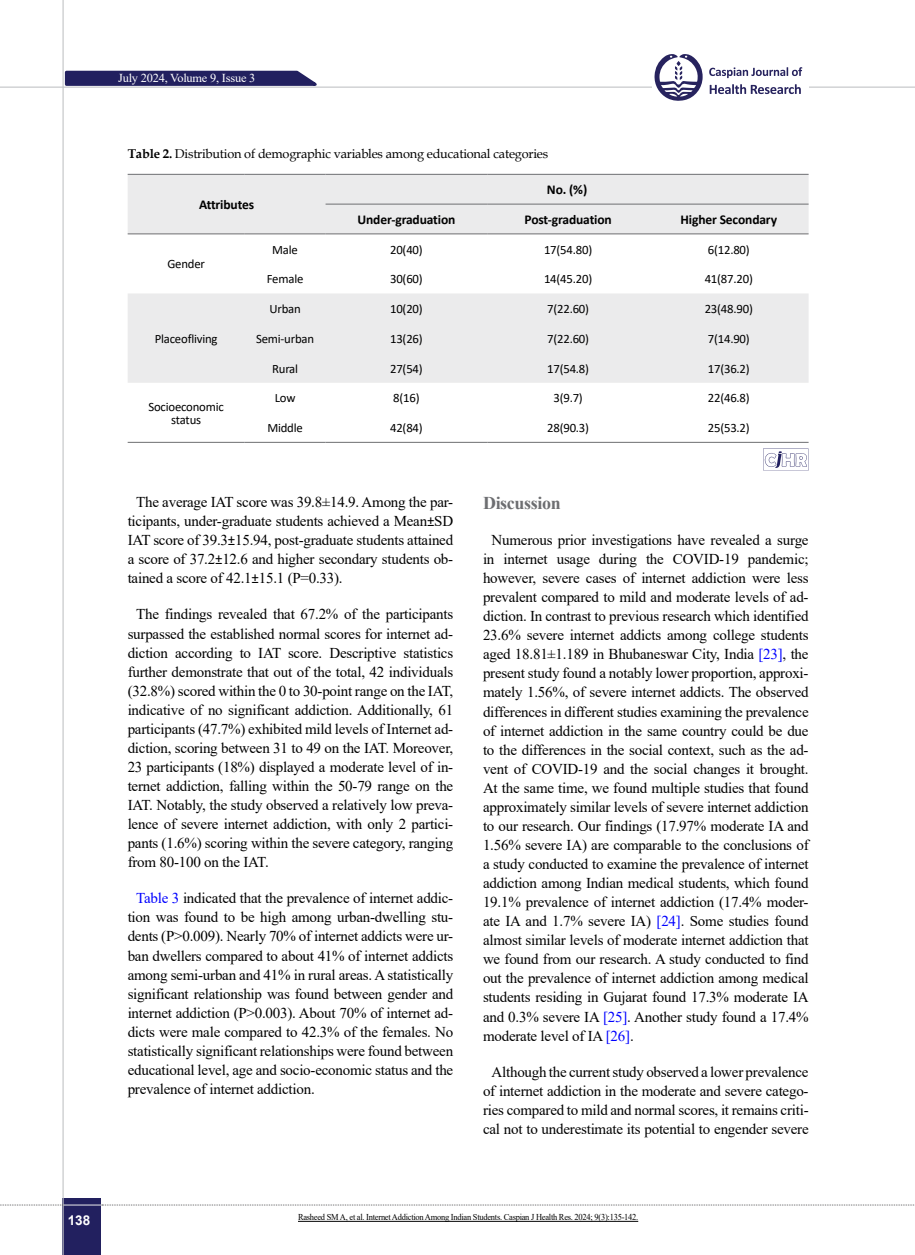
<style>
.page{position:relative;width:915px;height:1255px;background:#fff}
.page>*{position:absolute;margin:0;border:0;box-sizing:border-box;transform-origin:0 0}
.t1{font:700 18px "Times New Roman";letter-spacing:-.02em;color:#6d6e71}
.t2{font:15px/19px "Times New Roman";letter-spacing:-.015em;color:#000;text-align:justify}
.t3{font:700 13.5px "Calibri";letter-spacing:-.01em;color:#000}
.t4{font:700 13.5px "Arial";color:#fff}
.t5{font:12.75px/13.5px "Calibri";letter-spacing:-.015em;color:#000;text-align:center}
.t6{font:12.75px "Book Antiqua";letter-spacing:-.015em;color:#000}
.t7{font:12.15px "Times New Roman";letter-spacing:-.015em;color:#fff}
.t8{font:9px "Times New Roman";letter-spacing:-.03em;color:#000;scale:.94 1}
.s1{font-weight:700}
.s2{font-family:"Calibri"}
.s3{color:#00f}
</style>
<div class="page">
<div style="left:63px;top:1198px;width:38px;height:56px;background:#22205f"></div>
<hr style="left:62px;top:0;width:2px;height:1254px;background:#c2c4c6">
<hr style="left:0;top:87px;width:914px;height:1px;background:#c2c4c6">
<hr style="left:63px;top:1204px;width:38px;height:1px;background:#ebebec">
<svg style="left:0;top:1204px;width:63px;height:1px"></svg>
<svg style="left:102px;top:1204px;width:813px;height:1px"></svg>
<svg style="left:63px;top:69px;width:262px;height:18px;background:#504e80"></svg>
<div style="left:651px;top:51px;width:157px;height:50px;background:#fff"></div>
<svg style="left:709px;top:84px;width:91px;height:10px"></svg>
<svg style="left:709px;top:67px;width:93px;height:11px"></svg>
<svg style="left:654px;top:54px;width:48px;height:47px"></svg>
<svg style="left:128px;top:175px;width:680px;height:208px;fill:#ebebec"></svg>
<hr style="left:128px;top:442px;width:116px;height:1px;background:#6d6e71">
<hr style="left:244px;top:442px;width:81px;height:1px;background:#6d6e71">
<hr style="left:325px;top:442px;width:162px;height:1px;background:#6d6e71">
<hr style="left:487px;top:442px;width:161px;height:1px;background:#6d6e71">
<hr style="left:648px;top:442px;width:160px;height:1px;background:#6d6e71">
<hr style="left:325px;top:204px;width:162px;height:1px;background:#6d6e71">
<hr style="left:487px;top:204px;width:161px;height:1px;background:#6d6e71">
<hr style="left:648px;top:204px;width:160px;height:1px;background:#6d6e71">
<hr style="left:128px;top:174px;width:116px;height:1px;background:#6d6e71">
<hr style="left:244px;top:174px;width:81px;height:1px;background:#6d6e71">
<hr style="left:325px;top:174px;width:162px;height:1px;background:#6d6e71">
<hr style="left:487px;top:174px;width:161px;height:1px;background:#6d6e71">
<hr style="left:648px;top:174px;width:160px;height:1px;background:#6d6e71">
<hr style="left:128px;top:233px;width:116px;height:1px;background:#6d6e71">
<hr style="left:244px;top:233px;width:81px;height:1px;background:#6d6e71">
<hr style="left:325px;top:233px;width:162px;height:1px;background:#6d6e71">
<hr style="left:487px;top:233px;width:161px;height:1px;background:#6d6e71">
<hr style="left:648px;top:233px;width:160px;height:1px;background:#6d6e71">
<svg style="left:763px;top:448px;width:45px;height:22px"></svg>
<hr style="left:298px;top:1220px;width:340px;height:1px;background:#000">
<p class="t7" style="left:118px;top:69px;width:139px">July 2024, Volume 9, Issue 3</p>
<p class="t6" style="left:128px;top:145px;width:422px"><span class="s1">Table 2.</span> Distribution of demographic variables among educational categories</p>
<p class="t3" style="left:199px;top:195px;width:57px">Attributes</p>
<p class="t3" style="left:546px;top:180px;width:42px">No. (%)</p>
<p class="t5" style="left:167px;top:257px;width:39px">Gender</p>
<p class="t5" style="left:155px;top:331px;width:64px">Placeofliving</p>
<p class="t5" style="left:148px;top:399px;width:77px">Socioeconomic status</p>
<p class="t3" style="left:357px;top:210px;width:99px">Under-graduation</p>
<p class="t3" style="left:524px;top:210px;width:89px">Post-graduation</p>
<p class="t3" style="left:680px;top:210px;width:98px">Higher Secondary</p>
<p class="t5" style="left:272px;top:242px;width:27px">Male</p>
<p class="t5" style="left:390px;top:242px;width:34px">20(40)</p>
<p class="t5" style="left:544px;top:242px;width:50px">17(54.80)</p>
<p class="t5" style="left:707px;top:242px;width:43px">6(12.80)</p>
<p class="t5" style="left:267px;top:272px;width:38px">Female</p>
<p class="t5" style="left:390px;top:272px;width:34px">30(60)</p>
<p class="t5" style="left:544px;top:272px;width:50px">14(45.20)</p>
<p class="t5" style="left:704px;top:272px;width:50px">41(87.20)</p>
<p class="t5" style="left:269px;top:302px;width:33px">Urban</p>
<p class="t5" style="left:390px;top:302px;width:34px">10(20)</p>
<p class="t5" style="left:547px;top:302px;width:43px">7(22.60)</p>
<p class="t5" style="left:704px;top:302px;width:50px">23(48.90)</p>
<p class="t5" style="left:256px;top:331px;width:60px">Semi-urban</p>
<p class="t5" style="left:390px;top:331px;width:34px">13(26)</p>
<p class="t5" style="left:547px;top:331px;width:43px">7(22.60)</p>
<p class="t5" style="left:707px;top:331px;width:43px">7(14.90)</p>
<p class="t5" style="left:272px;top:361px;width:28px">Rural</p>
<p class="t5" style="left:390px;top:361px;width:34px">27(54)</p>
<p class="t5" style="left:547px;top:361px;width:43px">17(54.8)</p>
<p class="t5" style="left:707px;top:361px;width:43px">17(36.2)</p>
<p class="t5" style="left:275px;top:391px;width:22px">Low</p>
<p class="t5" style="left:393px;top:391px;width:28px">8(16)</p>
<p class="t5" style="left:553px;top:391px;width:31px">3(9.7)</p>
<p class="t5" style="left:707px;top:391px;width:43px">22(46.8)</p>
<p class="t5" style="left:267px;top:421px;width:37px">Middle</p>
<p class="t5" style="left:390px;top:421px;width:34px">42(84)</p>
<p class="t5" style="left:547px;top:421px;width:43px">28(90.3)</p>
<p class="t5" style="left:707px;top:421px;width:43px">25(53.2)</p>
<p class="t2" style="left:128px;top:492px;width:327px;text-indent:9px">The average IAT score was 39.8±14.9. Among the par&shy;ticipants, under-graduate students achieved a Mean<span class="s2">±</span>SD IAT score of 39.3<span class="s2">±</span>15.94, post-graduate students attained a score of 37.2<span class="s2">±</span>12.6 and higher secondary students ob&shy;tained a score of 42.1<span class="s2">±</span>15.1 (P=0.33).</p>
<p class="t2" style="left:128px;top:604px;width:327px;text-indent:9px">The findings revealed that 67.2% of the participants surpassed the established normal scores for internet ad&shy;diction according to IAT score. Descriptive statistics further demonstrate that out of the total, 42 individuals (32.8%) scored within the 0 to 30-point range on the IAT, indicative of no significant addiction. Additionally, 61 participants (47.7%) exhibited mild levels of Internet ad&shy;diction, scoring between 31 to 49 on the IAT. Moreover, 23 participants (18%) displayed a moderate level of in&shy;ternet addiction, falling within the 50-79 range on the IAT. Notably, the study observed a relatively low preva&shy;lence of severe internet addiction, with only 2 partici&shy;pants (1.6%) scoring within the severe category, ranging from 80-100 on the IAT.</p>
<p class="t2" style="left:128px;top:888px;width:327px;text-indent:9px"><span class="s3">Table 3</span> indicated that the prevalence of internet addic&shy;tion was found to be high among urban-dwelling stu&shy;dents (P&gt;0.009). Nearly 70% of internet addicts were ur&shy;ban dwellers compared to about 41% of internet addicts among semi-urban and 41% in rural areas. A statistically significant relationship was found between gender and internet addiction (P&gt;0.003). About 70% of internet ad&shy;dicts were male compared to 42.3% of the females. No statistically significant relationships were found between educational level, age and socio-economic status and the prevalence of internet addiction.</p>
<p class="t1" style="left:483px;top:490px;width:79px">Discussion</p>
<p class="t2" style="left:483px;top:530px;width:327px;text-indent:9px">Numerous prior investigations have revealed a surge in internet usage during the COVID-19 pandemic; however, severe cases of internet addiction were less prevalent compared to mild and moderate levels of ad&shy;diction. In contrast to previous research which identified 23.6% severe internet addicts among college students aged 18.81±1.189 in Bhubaneswar City, India <span class="s3">[23]</span>, the present study found a notably lower proportion, approxi&shy;mately 1.56%, of severe internet addicts. The observed differences in different studies examining the prevalence of internet addiction in the same country could be due to the differences in the social context, such as the ad&shy;vent of COVID-19 and the social changes it brought.<br>At the same time, we found multiple studies that found approximately similar levels of severe internet addiction to our research. Our findings (17.97% moderate IA and 1.56% severe IA) are comparable to the conclusions of a study conducted to examine the prevalence of internet addiction among Indian medical students, which found 19.1% prevalence of internet addiction (17.4% moder&shy;ate IA and 1.7% severe IA) <span class="s3">[24]</span>. Some studies found almost similar levels of moderate internet addiction that we found from our research. A study conducted to find out the prevalence of internet addiction among medical students residing in Gujarat found 17.3% moderate IA and 0.3% severe IA <span class="s3">[25]</span>. Another study found a 17.4% moderate level of IA <span class="s3">[26]</span>.</p>
<p class="t2" style="left:483px;top:1061px;width:327px;text-align:center">Although the current study observed a lower prevalence of internet addiction in the moderate and severe catego&shy;ries compared to mild and normal scores, it remains criti&shy;cal not to underestimate its potential to engender severe</p>
<p class="t4" style="left:68px;top:1210px;width:24px">138</p>
<p class="t8" style="left:298px;top:1210px;width:363px">Rasheed SM A, et al. Internet Addiction Among Indian Students. Caspian J Health Res. 2024; 9(3):135-142.</p>
</div>
